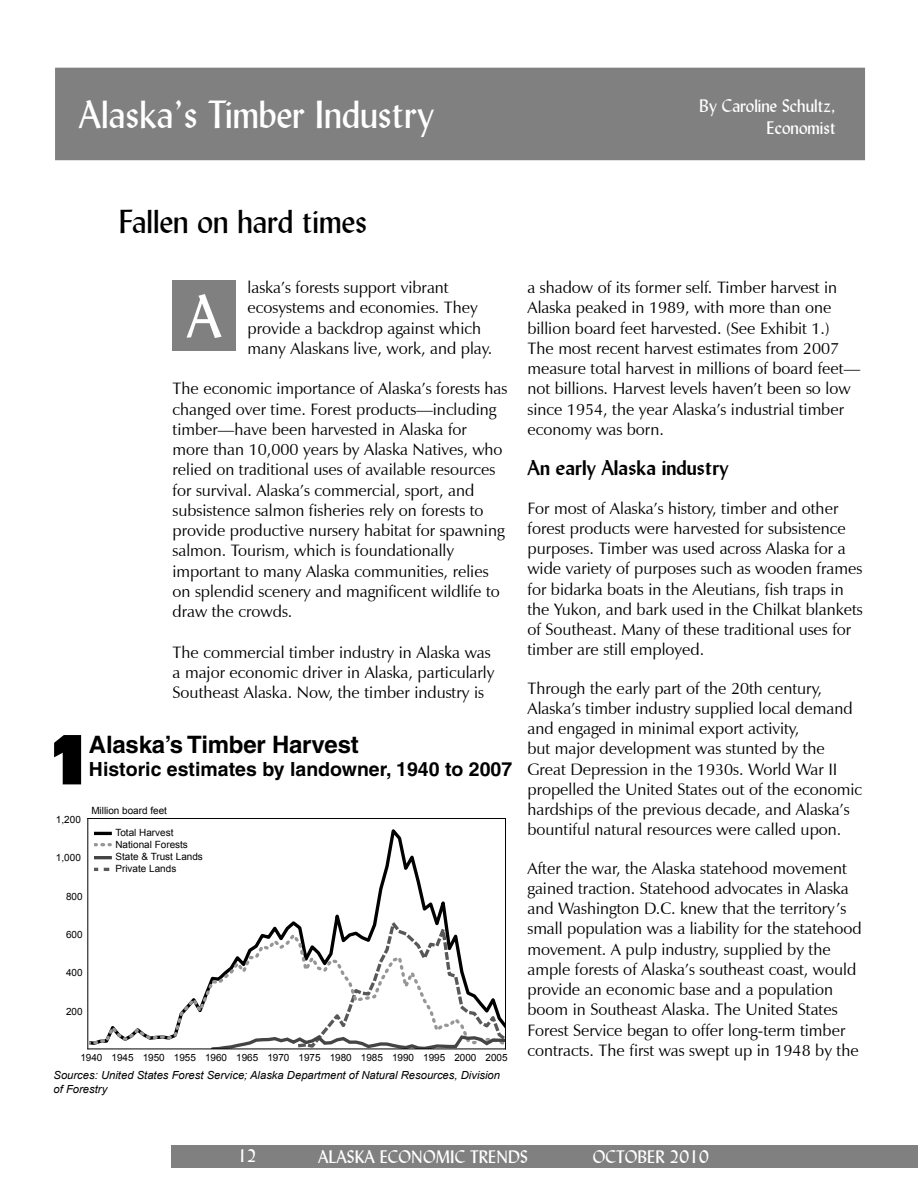
<style>
.page{position:relative;width:918px;height:1188px;background:#fff}
.page>*{position:absolute;margin:0;border:0;box-sizing:border-box;transform-origin:0 0}
.t1{font:66px "Incised 901 BT Compact";color:#000}
.t2{font:60px "Lydian BT";color:#fff}
.t3{font:39px "Lydian BT";color:#fff}
.t4{font:33px "Lydian BT";color:#000}
.t5{font:700 24px "Helvetica";letter-spacing:-.01em;color:#000}
.t6{font:700 21px "Lydian BT";color:#000}
.t7{font:700 19.5px "Helvetica";color:#000}
.t8{font:18px/21.6px "Lydian BT";color:#fff;text-align:right}
.t9{font:16.5px/20.2px "Zapf Humanist 601 BT";color:#000}
.t10{font:italic 11.1px/13.5px "Arial";color:#000}
.t11{font:9.9px/12px "Arial";color:#020202}
</style>
<div class="page">
<div style="left:172px;top:1145px;width:746px;height:23px;background:#808080"></div>
<svg style="left:87px;top:823px;width:360px;height:107px"></svg>
<svg style="left:87px;top:930px;width:122px;height:119px"></svg>
<svg style="left:209px;top:916px;width:296px;height:133px"></svg>
<hr style="left:88px;top:818px;width:418px;height:1px;background:#020202">
<svg style="left:95px;top:843px;width:15px;height:3px"></svg>
<hr style="left:88px;top:832px;width:24px;height:3px;background:#000">
<svg style="left:93px;top:868px;width:19px;height:3px"></svg>
<hr style="left:88px;top:856px;width:24px;height:3px;background:#444">
<svg style="left:87px;top:830px;width:6px;height:42px"></svg>
<div style="left:80px;top:1016px;width:8px;height:42px;background:#fff"></div>
<hr style="left:88px;top:819px;width:1px;height:230px;background:#020202">
<hr style="left:88px;top:1049px;width:418px;height:1px;background:#020202">
<hr style="left:505px;top:819px;width:1px;height:230px;background:#020202">
<div style="left:172px;top:281px;width:64px;height:70px;background:#808080"></div>
<div style="left:56px;top:68px;width:808px;height:91px;background:#808080"></div>
<div style="left:55px;top:68px;width:810px;height:92px;border:2px solid #808080"></div>
<h3 class="t3" style="left:79px;top:91px;width:357px">Alaska’s Timber Industry</h3>
<p class="t8" style="left:699px;top:95px;width:138px">By Caroline Schultz,<br>Economist</p>
<h3 class="t4" style="left:119px;top:201px;width:250px">Fallen on hard times</h3>
<p class="t9" style="left:248px;top:277px;width:246px">laska’s forests support vibrant ecosystems and economies. They provide a backdrop against which many Alaskans live, work, and play.</p>
<p class="t9" style="left:173px;top:379px;width:336px">The economic importance of Alaska’s forests has changed over time. Forest products—including timber—have been harvested in Alaska for more than 10,000 years by Alaska Natives, who relied on traditional uses of available resources for survival. Alaska’s commercial, sport, and subsistence salmon fisheries rely on forests to provide productive nursery habitat for spawning salmon. Tourism, which is foundationally important to many Alaska communities, relies on splendid scenery and magnificent wildlife to draw the crowds.</p>
<p class="t9" style="left:173px;top:642px;width:323px">The commercial timber industry in Alaska was a major economic driver in Alaska, particularly<br>Southeast Alaska. Now, the timber industry is</p>
<h2 class="t2" style="left:187px;top:280px;width:36px">A</h2>
<h1 class="t1" style="left:44px;top:721px;width:50px">1</h1>
<h3 class="t5" style="left:89px;top:736px;width:271px">Alaska’s Timber Harvest</h3>
<p class="t7" style="left:89px;top:762px;width:425px">Historic estimates by landowner, 1940 to 2007</p>
<p class="t11" style="left:56px;top:813px;width:26px">1,200</p>
<p class="t11" style="left:56px;top:852px;width:26px">1,000</p>
<p class="t11" style="left:91px;top:805px;width:77px">Million board feet</p>
<p class="t11" style="left:115px;top:827px;width:89px">Total Harvest<br>National Forests<br>State &amp; Trust Lands<br>Private Lands</p>
<p class="t11" style="left:66px;top:890px;width:18px">800</p>
<p class="t11" style="left:66px;top:929px;width:18px">600</p>
<p class="t11" style="left:66px;top:967px;width:18px">400</p>
<p class="t11" style="left:66px;top:1005px;width:18px">200</p>
<p class="t11" style="left:80px;top:1052px;width:429px">1940 1945 1950 1955 1960 1965 1970 1975 1980 1985 1990 1995 2000 2005</p>
<p class="t10" style="left:54px;top:1069px;width:448px">Sources: United States Forest Service; Alaska Department of Natural Resources, Division of Forestry</p>
<p class="t9" style="left:527px;top:277px;width:334px">a shadow of its former self. Timber harvest in Alaska peaked in 1989, with more than one billion board feet harvested. (See Exhibit 1.)<br>The most recent harvest estimates from 2007 measure total harvest in millions of board feet— not billions. Harvest levels haven’t been so low since 1954, the year Alaska’s industrial timber economy was born.</p>
<p class="t6" style="left:527px;top:455px;width:202px">An early Alaska industry</p>
<p class="t9" style="left:527px;top:498px;width:337px">For most of Alaska’s history, timber and other forest products were harvested for subsistence purposes. Timber was used across Alaska for a wide variety of purposes such as wooden frames for bidarka boats in the Aleutians, fish traps in the Yukon, and bark used in the Chilkat blankets of Southeast. Many of these traditional uses for timber are still employed.</p>
<p class="t9" style="left:527px;top:678px;width:336px">Through the early part of the 20th century, Alaska’s timber industry supplied local demand and engaged in minimal export activity,<br>but major development was stunted by the Great Depression in the 1930s. World War II propelled the United States out of the economic hardships of the previous decade, and Alaska’s bountiful natural resources were called upon.</p>
<p class="t9" style="left:527px;top:858px;width:336px">After the war, the Alaska statehood movement gained traction. Statehood advocates in Alaska and Washington D.C. knew that the territory’s small population was a liability for the statehood movement. A pulp industry, supplied by the ample forests of Alaska’s southeast coast, would provide an economic base and a population boom in Southeast Alaska. The United States Forest Service began to offer long-term timber contracts. The first was swept up in 1948 by the</p>
<p class="t8" style="left:237px;top:1145px;width:21px">12</p>
<p class="t8" style="left:318px;top:1146px;width:211px">ALASKA ECONOMIC TRENDS</p>
<p class="t8" style="left:593px;top:1146px;width:117px">OCTOBER 2010</p>
</div>
